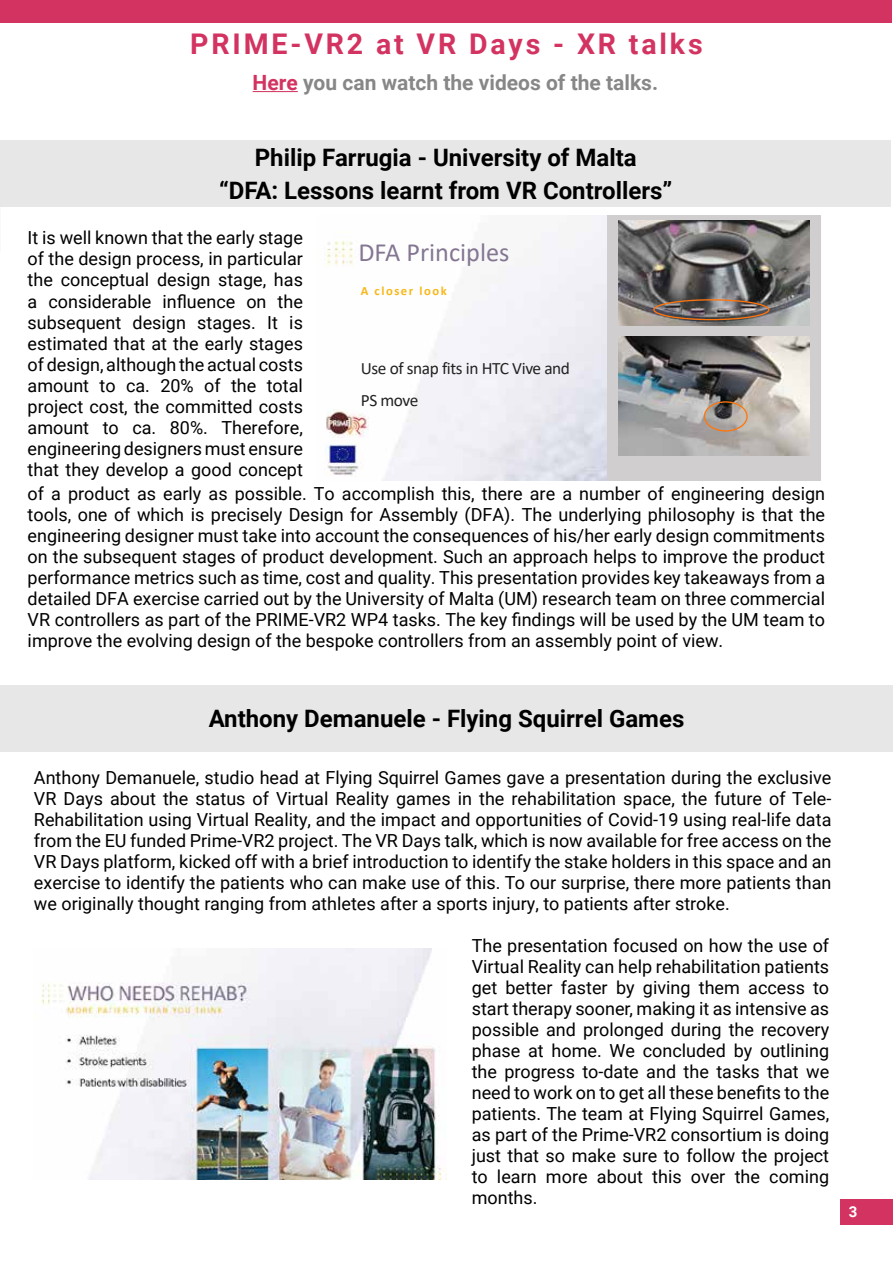
<style>
.page{position:relative;width:893px;height:1263px;background:#fff}
.page>*{position:absolute;margin:0;border:0;box-sizing:border-box;transform-origin:0 0}
.t1{font:700 28.5px "Roboto";letter-spacing:.1em;color:#d33360}
.t2{font:26.25px "Calibri";color:#847692}
.t3{font:700 24px/33px "Roboto";color:#000;text-align:center}
.t4{font:700 21px "Roboto";color:#878787}
.t5{font:18px/21px "Roboto";color:#000;text-align:justify}
.t6{font:17.4px/31.3px "Calibri";letter-spacing:-.025em;color:#242121}
.t7{font:900 15px "Roboto";color:#fff}
.t8{font:700 12.6px "Calibri";letter-spacing:.125em;color:#f8b718}
.s1{color:#d33360}
</style>
<div class="page">
<div style="left:0;top:0;width:891px;height:22px;background:#d33360"></div>
<div style="left:0;top:141px;width:891px;height:66px;background:#e8e7e7"></div>
<div style="left:0;top:685px;width:893px;height:66px;background:#e8e7e7"></div>
<div style="left:607px;top:216px;width:214px;height:265px;background:#d0cece"></div>
<img style="left:619px;top:221px;width:190px;height:104px">
<img style="left:619px;top:337px;width:190px;height:119px">
<div style="left:653px;top:299px;width:116px;height:21px;border:1px solid #ff750d;border-radius:50%"></div>
<div style="left:704px;top:401px;width:44px;height:31px;border:1px solid #ff750d;border-radius:50%"></div>
<img style="left:326px;top:409px;width:43px;height:29px">
<img style="left:324px;top:439px;width:39px;height:37px">
<img style="left:40px;top:948px;width:406px;height:231px">
<hr style="left:253px;top:91px;width:45px;height:1px;background:#d33360">
<div style="left:841px;top:1199px;width:52px;height:26px;background:#d33360"></div>
<h1 class="t1" style="left:190px;top:24px;width:514px">PRIME-VR2 at VR Days - XR talks</h1>
<p class="t4" style="left:253px;top:68px;width:407px"><span class="s1">Here</span> you can watch the videos of the talks.</p>
<h3 class="t3" style="left:219px;top:140px;width:455px">Philip Farrugia - University of Malta<br>“DFA: Lessons learnt from VR Controllers”</h3>
<p class="t5" style="left:28px;top:227px;width:277px">It is well known that the early stage of the design process, in particular the conceptual design stage, has a considerable influence on the subsequent design stages. It is estimated that at the early stages of design, although the actual costs amount to ca. 20% of the total project cost, the committed costs amount to ca. 80%. Therefore, engineering designers must ensure that they develop a good concept</p>
<h2 class="t2" style="left:358px;top:234px;width:152px">DFA Principles</h2>
<p class="t8" style="left:361px;top:282px;width:88px">A closer look</p>
<p class="t6" style="left:361px;top:352px;width:211px">Use of snap fits in HTC Vive and<br>PS move</p>
<p class="t5" style="left:28px;top:482px;width:799px">of a product as early as possible. To accomplish this, there are a number of engineering design tools, one of which is precisely Design for Assembly (DFA). The underlying philosophy is that the engineering designer must take into account the consequences of his/her early design commitments on the subsequent stages of product development. Such an approach helps to improve the product performance metrics such as time, cost and quality. This presentation provides key takeaways from a detailed DFA exercise carried out by the University of Malta (UM) research team on three commercial VR controllers as part of the PRIME-VR2 WP4 tasks. The key findings will be used by the UM team to improve the evolving design of the bespoke controllers from an assembly point of view.</p>
<h3 class="t3" style="left:209px;top:701px;width:477px">Anthony Demanuele - Flying Squirrel Games</h3>
<p class="t5" style="left:34px;top:766px;width:799px">Anthony Demanuele, studio head at Flying Squirrel Games gave a presentation during the exclusive VR Days about the status of Virtual Reality games in the rehabilitation space, the future of Tele-Rehabilitation using Virtual Reality, and the impact and opportunities of Covid-19 using real-life data from the EU funded Prime-VR2 project. The VR Days talk, which is now available for free access on the VR Days platform, kicked off with a brief introduction to identify the stake holders in this space and an exercise to identify the patients who can make use of this. To our surprise, there more patients than we originally thought ranging from athletes after a sports injury, to patients after stroke.</p>
<p class="t5" style="left:472px;top:934px;width:359px">The presentation focused on how the use of Virtual Reality can help rehabilitation patients get better faster by giving them access to start therapy sooner, making it as intensive as possible and prolonged during the recovery phase at home. We concluded by outlining the progress to-date and the tasks that we need to work on to get all these benefits to the patients. The team at Flying Squirrel Games, as part of the Prime-VR2 consortium is doing just that so make sure to follow the project to learn more about this over the coming months.</p>
<p class="t7" style="left:850px;top:1200px;width:10px">3</p>
</div>
